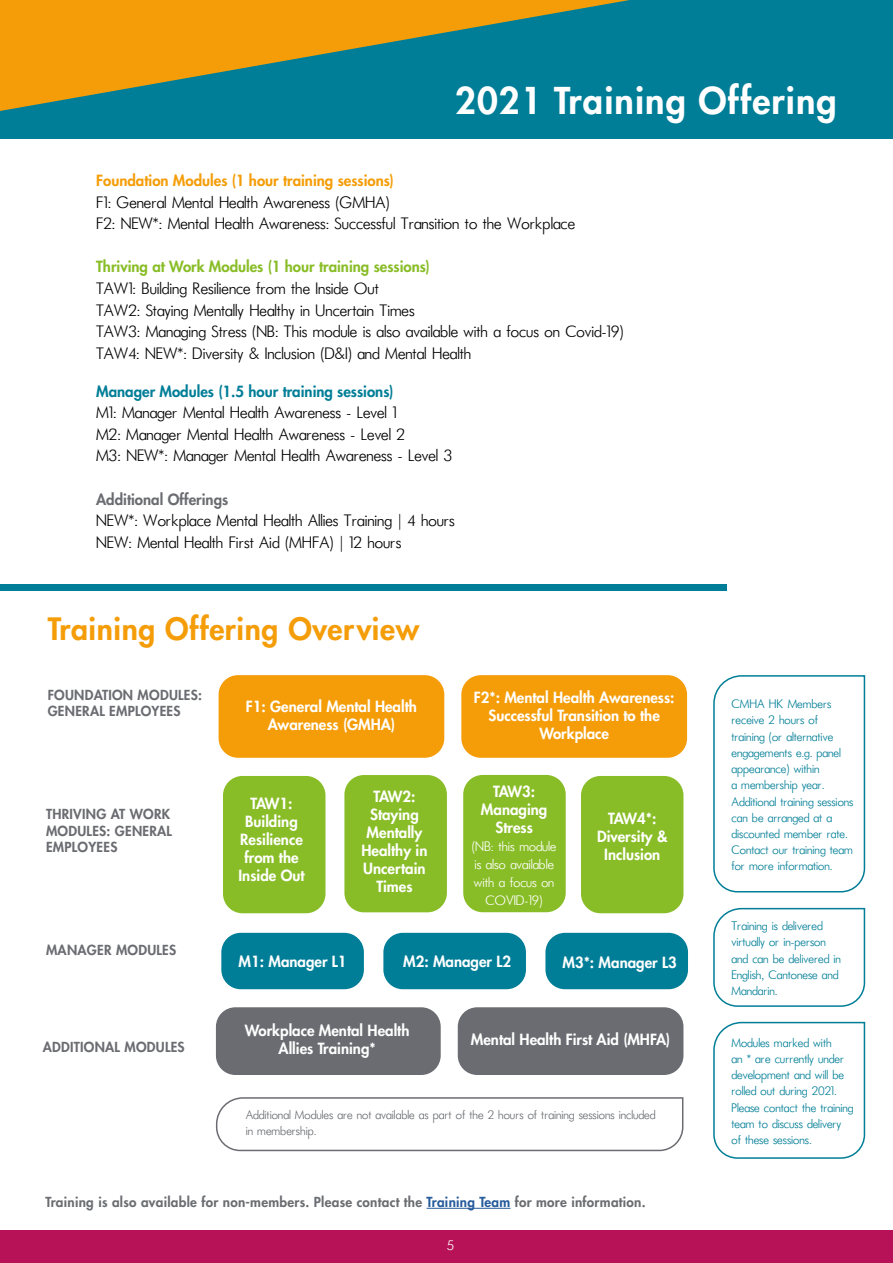
<style>
.page{position:relative;width:893px;height:1263px;background:#fff}
.page>*{position:absolute;margin:0;border:0;box-sizing:border-box;transform-origin:0 0}
.t1{font:800 36px "Futura";letter-spacing:.03em;color:#fff}
.t2{font:800 30px "Futura";letter-spacing:.02em;color:#f59d08}
.t3{font:300 18px/21.6px "Futura";color:#000}
.t4{font:800 15px/18px "Futura";color:#fff;text-align:center}
.t5{font:300 15px/18px "Futura";color:#fff;text-align:center}
.t6{font:800 15px "Futura";color:#89bd27}
.t7{font:800 15px "Futura";color:#f59d08}
.t8{font:800 15px "Futura";color:#017e97}
.t9{font:800 15px "Futura";color:#6a6c71}
.t10{font:300 13.5px/16.2px "Futura";color:#007e96}
.t11{font:800 13.5px/16.2px "Futura";letter-spacing:.02em;color:#6a6c71}
.t12{font:300 13.5px/16.2px "Futura";color:#6a6c71}
.t13{font:300 13.5px/16.2px "Futura";color:#017e97}
.t14{font:800 13.5px "Futura";letter-spacing:.02em;color:#6a6d71}
.s1{color:#275b9b}
</style>
<div class="page">
<div style="left:0;top:1230px;width:893px;height:33px;background:#b71158"></div>
<div style="left:0;top:0;width:893px;height:139px;background:#017e97"></div>
<svg style="left:0;top:0;width:629px;height:111px;fill:#f59d08"></svg>
<div style="left:0;top:584px;width:727px;height:7px;background:#017e97"></div>
<div style="left:219px;top:675px;width:225px;height:83px;background:#f59d08;border-radius:19px"></div>
<div style="left:223px;top:776px;width:102px;height:137px;background:#89bd27;border-radius:19px"></div>
<div style="left:221px;top:933px;width:143px;height:56px;background:#017e97;border-radius:19px"></div>
<div style="left:383px;top:933px;width:143px;height:56px;background:#017e97;border-radius:19px"></div>
<div style="left:344px;top:775px;width:103px;height:137px;background:#89bd27;border-radius:19px"></div>
<div style="left:463px;top:775px;width:103px;height:137px;background:#89bd27;border-radius:19px"></div>
<div style="left:581px;top:776px;width:102px;height:137px;background:#89bd27;border-radius:19px"></div>
<div style="left:216px;top:1007px;width:225px;height:68px;background:#6a6c71;border-radius:19px"></div>
<div style="left:458px;top:1007px;width:225px;height:68px;background:#6a6c71;border-radius:19px"></div>
<div style="left:545px;top:933px;width:143px;height:56px;background:#017e97;border-radius:19px"></div>
<div style="left:461px;top:675px;width:226px;height:83px;background:#f59d08;border-radius:19px"></div>
<svg style="left:713px;top:907px;width:153px;height:100px"></svg>
<svg style="left:713px;top:1021px;width:153px;height:138px"></svg>
<svg style="left:215px;top:1097px;width:469px;height:55px"></svg>
<svg style="left:713px;top:675px;width:153px;height:218px"></svg>
<hr style="left:427px;top:1208px;width:83px;height:1px;background:#275b9b">
<h1 class="t1" style="left:455px;top:78px;width:383px">2021 Training Offering</h1>
<p class="t7" style="left:96px;top:171px;width:299px">Foundation Modules (1 hour training sessions)</p>
<p class="t3" style="left:96px;top:192px;width:480px">F1: General Mental Health Awareness (GMHA)<br>F2: NEW*: Mental Health Awareness: Successful Transition to the Workplace</p>
<p class="t6" style="left:96px;top:257px;width:335px">Thriving at Work Modules (1 hour training sessions)</p>
<p class="t3" style="left:96px;top:278px;width:529px">TAW1: Building Resilience from the Inside Out<br>TAW2: Staying Mentally Healthy in Uncertain Times<br>TAW3: Managing Stress (NB: This module is also available with a focus on Covid-19)<br>TAW4: NEW*: Diversity &amp; Inclusion (D&amp;I) and Mental Health</p>
<p class="t8" style="left:96px;top:382px;width:299px">Manager Modules (1.5 hour training sessions)</p>
<p class="t3" style="left:96px;top:402px;width:358px">M1: Manager Mental Health Awareness - Level 1<br>M2: Manager Mental Health Awareness - Level 2<br>M3: NEW*: Manager Mental Health Awareness - Level 3</p>
<p class="t9" style="left:96px;top:490px;width:134px">Additional Offerings</p>
<p class="t3" style="left:96px;top:510px;width:360px">NEW*: Workplace Mental Health Allies Training | 4 hours<br>NEW: Mental Health First Aid (MHFA) | 12 hours</p>
<h2 class="t2" style="left:48px;top:610px;width:373px">Training Offering Overview</h2>
<p class="t11" style="left:48px;top:687px;width:156px">FOUNDATION MODULES:<br>GENERAL EMPLOYEES</p>
<p class="t4" style="left:246px;top:697px;width:172px">F1: General Mental Health<br>Awareness (GMHA)</p>
<p class="t4" style="left:474px;top:689px;width:202px">F2*: Mental Health Awareness:<br>Successful Transition to the<br>Workplace</p>
<p class="t11" style="left:46px;top:806px;width:127px">THRIVING AT WORK<br>MODULES: GENERAL<br>EMPLOYEES</p>
<p class="t11" style="left:46px;top:941px;width:132px">MANAGER MODULES</p>
<p class="t11" style="left:43px;top:1039px;width:143px">ADDITIONAL MODULES</p>
<p class="t4" style="left:238px;top:794px;width:68px">TAW1:<br>Building<br>Resilience from the<br>Inside Out</p>
<p class="t4" style="left:361px;top:787px;width:67px">TAW2:<br>Staying<br>Mentally<br>Healthy in<br>Uncertain<br>Times</p>
<p class="t4" style="left:481px;top:782px;width:68px">TAW3:<br>Managing<br>Stress</p>
<p class="t5" style="left:472px;top:837px;width:86px">(NB: this module is also available with a focus on<br>COVID-19)</p>
<p class="t4" style="left:597px;top:809px;width:72px">TAW4*:<br>Diversity &amp;<br>Inclusion</p>
<p class="t4" style="left:239px;top:952px;width:109px">M1: Manager L1</p>
<p class="t4" style="left:403px;top:953px;width:109px">M2: Manager L2</p>
<p class="t4" style="left:562px;top:953px;width:116px">M3*: Manager L3</p>
<p class="t4" style="left:245px;top:1022px;width:166px">Workplace Mental Health<br>Allies Training*</p>
<p class="t4" style="left:471px;top:1031px;width:201px">Mental Health First Aid (MHFA)</p>
<p class="t12" style="left:246px;top:1107px;width:411px">Additional Modules are not available as part of the 2 hours of training sessions included in membership.</p>
<p class="t14" style="left:45px;top:1193px;width:602px">Training is also available for non-members. Please contact the <span class="s1">Training Team</span> for more information.</p>
<p class="t5" style="left:447px;top:1237px;width:8px">5</p>
<p class="t10" style="left:731px;top:696px;width:123px">CMHA HK Members receive 2 hours of training (or alternative engagements e.g. panel appearance) within<br>a membership year.<br>Additional training sessions can be arranged at a discounted member rate.<br>Contact our training team for more information.</p>
<p class="t13" style="left:731px;top:918px;width:111px">Training is delivered virtually or in-person and can be delivered in<br>English, Cantonese and<br>Mandarin.</p>
<p class="t10" style="left:731px;top:1035px;width:124px">Modules marked with<br>an * are currently under development and will be rolled out during 2021.<br>Please contact the training team to discuss delivery of these sessions.</p>
</div>
